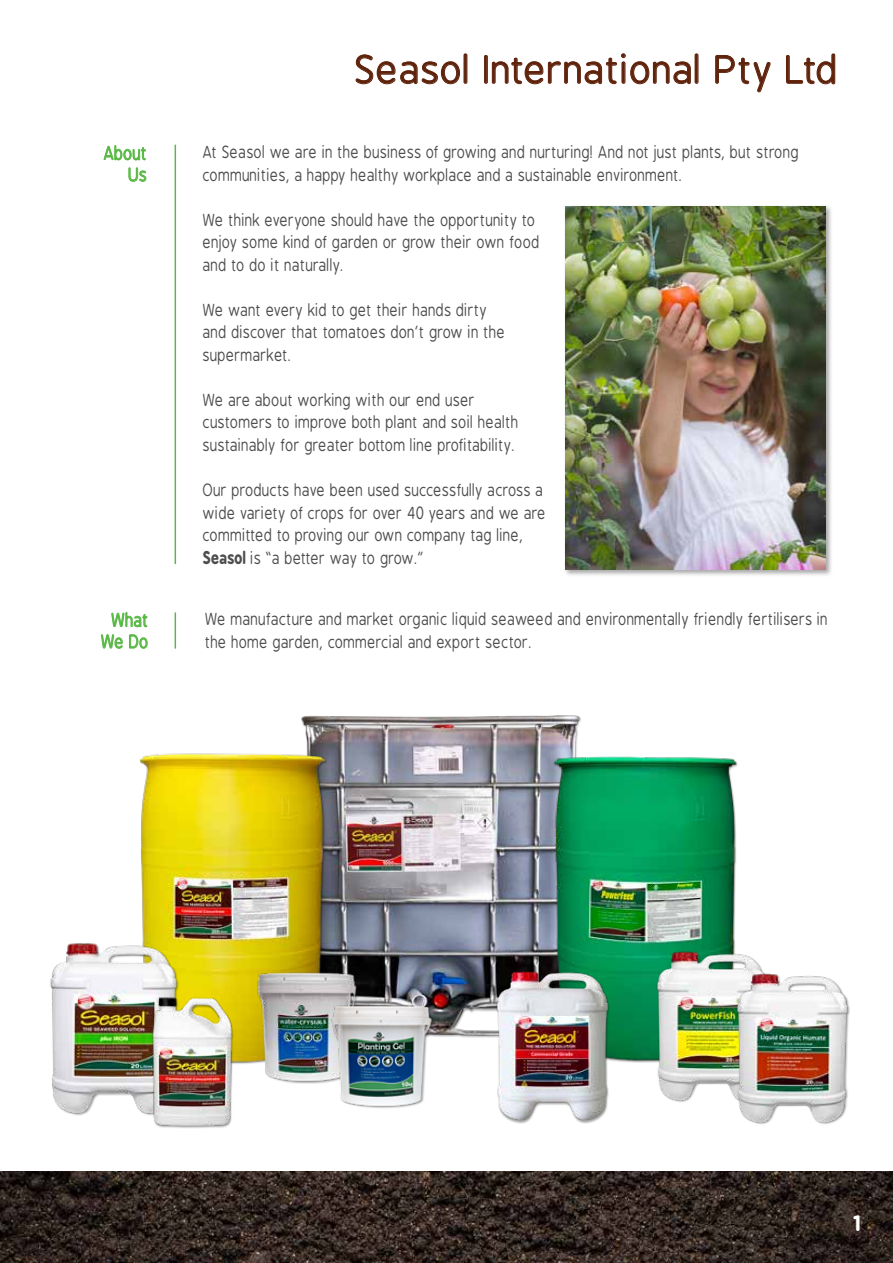
<style>
.page{position:relative;width:893px;height:1263px;background:#fff}
.page>*{position:absolute;margin:0;border:0;box-sizing:border-box;transform-origin:0 0}
.t1{font:37.5px "B Preplay";letter-spacing:.015em;color:#5f230c}
.t2{font:700 21px "B Preplay";color:#fff}
.t3{font:18px/21.6px "B Preplay";letter-spacing:.015em;color:#5ab946;text-align:right;scale:.85 1}
.t4{font:16.5px/22.5px "B Preplay";letter-spacing:.015em;color:#4d4d4f;scale:.85 1}
.s1{font-weight:700}
</style>
<div class="page">
<img style="left:301px;top:715px;width:280px;height:323px">
<img style="left:546px;top:755px;width:192px;height:308px">
<img style="left:0;top:1172px;width:893px;height:91px">
<svg style="left:355px;top:54px;width:105px;height:31px"></svg>
<div style="left:464px;top:54px;width:3px;height:30px;border:1px solid #5f230c"></div>
<div style="left:484px;top:55px;width:4px;height:29px;border:1px solid #5f230c"></div>
<svg style="left:491px;top:53px;width:200px;height:32px"></svg>
<div style="left:695px;top:54px;width:3px;height:30px;border:1px solid #5f230c"></div>
<svg style="left:715px;top:55px;width:56px;height:38px"></svg>
<svg style="left:786px;top:53px;width:50px;height:32px"></svg>
<svg style="left:104px;top:145px;width:43px;height:37px"></svg>
<hr style="left:175px;top:145px;width:1px;height:419px;background:#5ab946">
<hr style="left:175px;top:612px;width:1px;height:37px;background:#5ab946">
<svg style="left:101px;top:612px;width:47px;height:37px"></svg>
<div style="left:564px;top:205px;width:269px;height:372px;background:#000;opacity:.35"></div>
<img style="left:565px;top:206px;width:260px;height:363px">
<img style="left:139px;top:743px;width:201px;height:321px">
<img style="left:648px;top:949px;width:115px;height:152px">
<img style="left:50px;top:940px;width:127px;height:175px">
<img style="left:485px;top:965px;width:125px;height:158px">
<div style="left:737px;top:974px;width:113px;height:151px;background:#000;opacity:.35"></div>
<img style="left:728px;top:971px;width:120px;height:152px">
<img style="left:253px;top:969px;width:107px;height:115px">
<img style="left:146px;top:992px;width:91px;height:136px">
<img style="left:329px;top:997px;width:108px;height:111px">
<h1 class="t1" style="left:356px;top:50px;width:484px">Seasol International Pty Ltd</h1>
<p class="t3" style="left:104px;top:143px;width:52px">About<br>Us</p>
<p class="t4" style="left:203px;top:142px;width:703px">At Seasol we are in the business of growing and nurturing! And not just plants, but strong communities, a happy healthy workplace and a sustainable environment.</p>
<p class="t4" style="left:203px;top:209px;width:398px">We think everyone should have the opportunity to enjoy some kind of garden or grow their own food and to do it naturally.</p>
<p class="t4" style="left:203px;top:299px;width:357px">We want every kid to get their hands dirty and discover that tomatoes don’t grow in the supermarket.</p>
<p class="t4" style="left:203px;top:389px;width:373px">We are about working with our end user customers to improve both plant and soil health sustainably for greater bottom line profitability.</p>
<p class="t4" style="left:203px;top:479px;width:405px">Our products have been used successfully across a wide variety of crops for over 40 years and we are committed to proving our own company tag line, <span class="s1">Seasol</span> is “a better way to grow.”</p>
<p class="t3" style="left:101px;top:610px;width:57px;text-align:center">What<br>We Do</p>
<p class="t4" style="left:205px;top:609px;width:734px">We manufacture and market organic liquid seaweed and environmentally friendly fertilisers in the home garden, commercial and export sector.</p>
<p class="t2" style="left:853px;top:1210px;width:10px">1</p>
</div>
